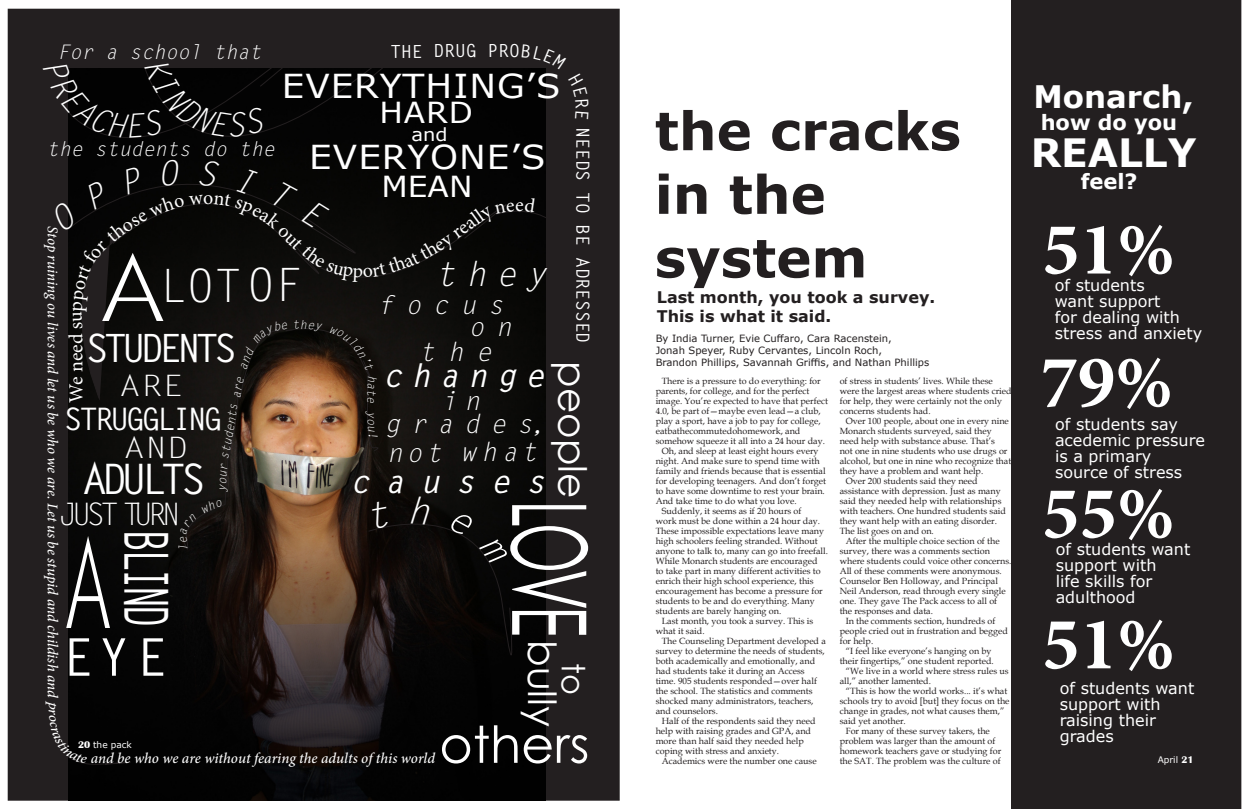
<style>
.page{position:relative;width:1242px;height:810px;background:#fff}
.page>*{position:absolute;margin:0;border:0;box-sizing:border-box;transform-origin:0 0}
.t1{font:122.8px "Letter Gothic Std";color:#fff;scale:.74 1}
.t2{font:103.2px "Century Gothic";color:#fff;scale:.56 1}
.t3{font:91px "Letter Gothic Std";color:#fff;scale:1.4 1}
.t4{font:700 75px "Minion Pro";color:#fff}
.t5{font:700 60.8px "Letter Gothic Std";letter-spacing:-.12em;color:#fff;scale:.64 1}
.t6{font:700 53px "Verdana";color:#231f20}
.t7{font:700 52px "Letter Gothic Std";color:#fff}
.t8{font:51px "Century Gothic";color:#fff}
.t9{font:46px "Letter Gothic Std";color:#fff}
.t10{font:700 42px "Letter Gothic Std";letter-spacing:-.13em;color:#fff}
.t11{font:39px "Century Gothic";color:#fff}
.t12{font:700 39px "Letter Gothic Std";letter-spacing:-.13em;color:#fff}
.t13{font:700 39px "Verdana";color:#fff}
.t14{font:italic 34px "Letter Gothic Std";color:#fff}
.t15{font:33px "Verdana";letter-spacing:.03em;color:#fff;scale:1.08 1}
.t16{font:italic 700 32px "Letter Gothic Std";letter-spacing:.395em;color:#fff}
.t17{font:32px "Century Gothic";color:#fff}
.t18{font:700 31px "Letter Gothic Std";letter-spacing:-.1em;color:#fff}
.t19{font:700 31px "Verdana";color:#fff}
.t20{font:31px "Letter Gothic Std";letter-spacing:-.15em;color:#fff}
.t21{font:29.5px "Letter Gothic Std";color:#fff;scale:1.22 1}
.t22{font:29px "Verdana";letter-spacing:.015em;color:#fff;scale:1.08 1}
.t23{font:italic 26px "Letter Gothic Std";letter-spacing:.42em;color:#fff}
.t24{font:700 21px "Verdana";color:#fff}
.t25{font:italic 20px "Letter Gothic Std";color:#fff}
.t26{font:20px "Minion Pro";color:#fff}
.t27{font:700 18px "Letter Gothic Std";color:#fff}
.t28{font:18px "Verdana";color:#fff;scale:1.08 1}
.t29{font:16px/16px "Verdana";color:#fff}
.t30{font:700 16px/19.2px "Verdana";color:#231f20}
.t31{font:italic 500 15px "Minion Pro";color:#fff}
.t32{font:italic 12px "Letter Gothic Std";color:#fff}
.t33{font:10px "Verdana";color:#231f20}
.t34{font:9px/10px "Book Antiqua";color:#231f20}
.t35{font:9px "Verdana";color:#fff}
.s1{font-family:"Britannic";font-weight:700;font-size:10px}
</style>
<div class="page">
<div style="left:8px;top:9px;width:611px;height:791px;background:#231f20"></div>
<div style="left:1011px;top:0;width:230px;height:809px;background:#231f20"></div>
<svg style="left:142px;top:8px;width:380px;height:1px"></svg>
<svg style="left:68px;top:68px;width:478px;height:700px;background:#16110e"></svg>
<p class="t25" style="left:58px;top:40px;width:205px">For a school that</p>
<h3 class="t27" style="left:390px;top:41px;width:120px;rotate:-1deg">THE DRUG PR</h3>
<h3 class="t27" style="left:509px;top:39px;width:12px">O</h3>
<p class="t15" style="left:282px;top:64px;width:260px">EVERYTHING’S</p>
<p class="t22" style="left:379px;top:93px;width:88px">HARD</p>
<p class="t15" style="left:309px;top:134px;width:220px">EVERYONE’S</p>
<p class="t22" style="left:381px;top:166px;width:86px">MEAN</p>
<p class="t28" style="left:411px;top:122px;width:35px">and</p>
<p class="t27" style="left:594px;top:127px;width:218px;rotate:90deg">NEEDS TO BE ADRESSED</p>
<p class="t25" style="left:47px;top:137px;width:230px">the students do the</p>
<p class="t26" style="left:203px;top:184px;width:12px">o</p>
<h3 class="t26" style="left:446px;top:223px;width:45px;rotate:-36deg">really</h3>
<p class="t31" style="left:63px;top:226px;width:474px;rotate:90deg">Stop ruining ou lives and let us be who we are. Let us be stupid and childish and</p>
<p class="t3" style="left:94px;top:237px;width:56px">A</p>
<p class="t12" style="left:85px;top:324px;width:153px">STUDENTS</p>
<p class="t21" style="left:119px;top:369px;width:55px">ARE</p>
<p class="t18" style="left:64px;top:400px;width:160px">STRUGGLING</p>
<p class="t10" style="left:82px;top:453px;width:125px">ADULTS</p>
<p class="t14" style="left:436px;top:254px;width:113px">they</p>
<p class="t23" style="left:378px;top:290px;width:127px">focus</p>
<p class="t23" style="left:419px;top:337px;width:74px">the</p>
<p class="t16" style="left:383px;top:356px;width:163px">change</p>
<p class="t23" style="left:441px;top:386px;width:40px">i n</p>
<p class="t23" style="left:385px;top:409px;width:162px">grades,</p>
<p class="t23" style="left:387px;top:438px;width:56px">not</p>
<p class="t23" style="left:460px;top:437px;width:78px">what</p>
<p class="t16" style="left:350px;top:462px;width:197px">causes</p>
<p class="t9" style="left:159px;top:259px;width:145px">LOTOF</p>
<p class="t23" style="left:469px;top:311px;width:45px">o n</p>
<p class="t26" style="left:63px;top:403px;width:71px;rotate:-90deg">We need</p>
<p class="t11" style="left:600px;top:361px;width:139px;rotate:90deg">people</p>
<h3 class="t32" style="left:379px;top:396px;width:9px;rotate:90deg">e</h3>
<p class="t21" style="left:124px;top:431px;width:55px">AND</p>
<h3 class="t32" style="left:215px;top:492px;width:30px;rotate:-86deg">your</h3>
<p class="t20" style="left:59px;top:496px;width:123px">JUST TURN</p>
<p class="t1" style="left:61px;top:514px;width:75px">A</p>
<p class="t2" style="left:622px;top:500px;width:246px;rotate:90deg">LOVE</p>
<p class="t5" style="left:184px;top:529px;width:155px;rotate:90deg">BLIND</p>
<p class="t7" style="left:62px;top:625px;width:107px">EYE</p>
<p class="t11" style="left:570px;top:640px;width:88px;rotate:90deg">bully</p>
<p class="t8" style="left:439px;top:709px;width:152px">others</p>
<p class="t17" style="left:596px;top:663px;width:33px;rotate:90deg">to</p>
<p class="t35" style="left:78px;top:738px;width:55px"><span class="s1">20</span> the pack</p>
<p class="t31" style="left:91px;top:747px;width:346px">and be who we are without fearing the adults of this world</p>
<p class="t6" style="left:655px;top:93px;width:308px">the cracks</p>
<p class="t6" style="left:655px;top:157px;width:173px">in the</p>
<p class="t6" style="left:655px;top:221px;width:214px">system</p>
<p class="t30" style="left:657px;top:287px;width:280px">Last month, you took a survey.<br>This is what it said.</p>
<p class="t33" style="left:656px;top:331px;width:238px">By India Turner, Evie Cuffaro, Cara Racenstein,</p>
<p class="t33" style="left:656px;top:343px;width:228px">Jonah Speyer, Ruby Cervantes, Lincoln Roch,</p>
<p class="t33" style="left:656px;top:355px;width:275px">Brandon Phillips, Savannah Griffis, and Nathan Phillips</p>
<p class="t34" style="left:656px;top:376px;width:174px;text-indent:6px">There is a pressure to do everything: for parents, for college, and for the perfect image. You’re expected to have that perfect 4.0, be part of—maybe even lead—a club, play a sport, have a job to pay for college, eatbathecommutedohomework, and somehow squeeze it all into a 24 hour day.</p>
<p class="t34" style="left:656px;top:446px;width:172px;text-indent:6px">Oh, and sleep at least eight hours every night. And make sure to spend time with family and friends because that is essential for developing teenagers. And don’t forget to have some downtime to rest your brain.<br>And take time to do what you love.</p>
<p class="t34" style="left:656px;top:506px;width:174px;text-indent:6px">Suddenly, it seems as if 20 hours of<br>work must be done within a 24 hour day.<br>These impossible expectations leave many high schoolers feeling stranded. Without anyone to talk to, many can go into freefall.<br>While Monarch students are encouraged<br>to take part in many different activities to enrich their high school experience, this encouragement has become a pressure for students to be and do everything. Many students are barely hanging on.</p>
<p class="t34" style="left:656px;top:616px;width:159px;text-indent:6px">Last month, you took a survey. This is what it said.</p>
<p class="t34" style="left:656px;top:636px;width:172px;text-indent:6px">The Counseling Department developed a survey to determine the needs of students, both academically and emotionally, and had students take it during an Access time. 905 students responded—over half the school. The statistics and comments shocked many administrators, teachers, and counselors.</p>
<p class="t34" style="left:656px;top:716px;width:161px;text-indent:6px">Half of the respondents said they need help with raising grades and GPA, and more than half said they needed help coping with stress and anxiety.</p>
<p class="t34" style="left:662px;top:756px;width:157px">Academics were the number one cause</p>
<p class="t34" style="left:840px;top:376px;width:173px">of stress in students’ lives. While these were the largest areas where students cried for help, they were certainly not the only concerns students had.</p>
<p class="t34" style="left:840px;top:416px;width:173px;text-indent:6px">Over 100 people, about one in every nine Monarch students surveyed, said they need help with substance abuse. That’s<br>not one in nine students who use drugs or alcohol, but one in nine who recognize that they have a problem and want help.</p>
<p class="t34" style="left:840px;top:476px;width:168px;text-indent:6px">Over 200 students said they need assistance with depression. Just as many said they needed help with relationships with teachers. One hundred students said they want help with an eating disorder.<br>The list goes on and on.</p>
<p class="t34" style="left:840px;top:536px;width:173px;text-indent:6px">After the multiple choice section of the survey, there was a comments section where students could voice other concerns.<br>All of these comments were anonymous.<br>Counselor Ben Holloway, and Principal Neil Anderson, read through every single one. They gave The Pack access to all of the responses and data.</p>
<p class="t34" style="left:840px;top:616px;width:170px;text-indent:6px">In the comments section, hundreds of people cried out in frustration and begged for help.</p>
<p class="t34" style="left:840px;top:646px;width:156px;text-align:center">“I feel like everyone’s hanging on by their fingertips,” one student reported.</p>
<p class="t34" style="left:840px;top:666px;width:171px;text-indent:6px">“We live in a world where stress rules us all,” another lamented.</p>
<p class="t34" style="left:840px;top:686px;width:171px;text-indent:6px">“This is how the world works... it’s what schools try to avoid [but] they focus on the change in grades, not what causes them,” said yet another.</p>
<p class="t34" style="left:840px;top:726px;width:163px;text-indent:6px">For many of these survey takers, the problem was larger than the amount of homework teachers gave or studying for the SAT. The problem was the culture of</p>
<p class="t19" style="left:1033px;top:74px;width:162px">Monarch,</p>
<p class="t24" style="left:1041px;top:108px;width:138px">how do you</p>
<p class="t13" style="left:1031px;top:125px;width:167px">REALLY</p>
<p class="t24" style="left:1081px;top:166px;width:58px">feel?</p>
<p class="t4" style="left:1042px;top:197px;width:134px">51%</p>
<p class="t29" style="left:1055px;top:277px;width:149px">of students<br>want support<br>for dealing with stress and anxiety</p>
<p class="t4" style="left:1040px;top:330px;width:134px">79%</p>
<p class="t29" style="left:1055px;top:416px;width:152px">of students say acedemic pressure is a primary source of stress</p>
<p class="t4" style="left:1042px;top:461px;width:134px">55%</p>
<p class="t29" style="left:1056px;top:541px;width:136px">of students want support with<br>life skills for adulthood</p>
<p class="t4" style="left:1042px;top:592px;width:134px">51%</p>
<p class="t29" style="left:1060px;top:680px;width:136px">of students want support with raising their grades</p>
<p class="t35" style="left:1158px;top:754px;width:37px">April <span class="s1">21</span></p>
</div>
